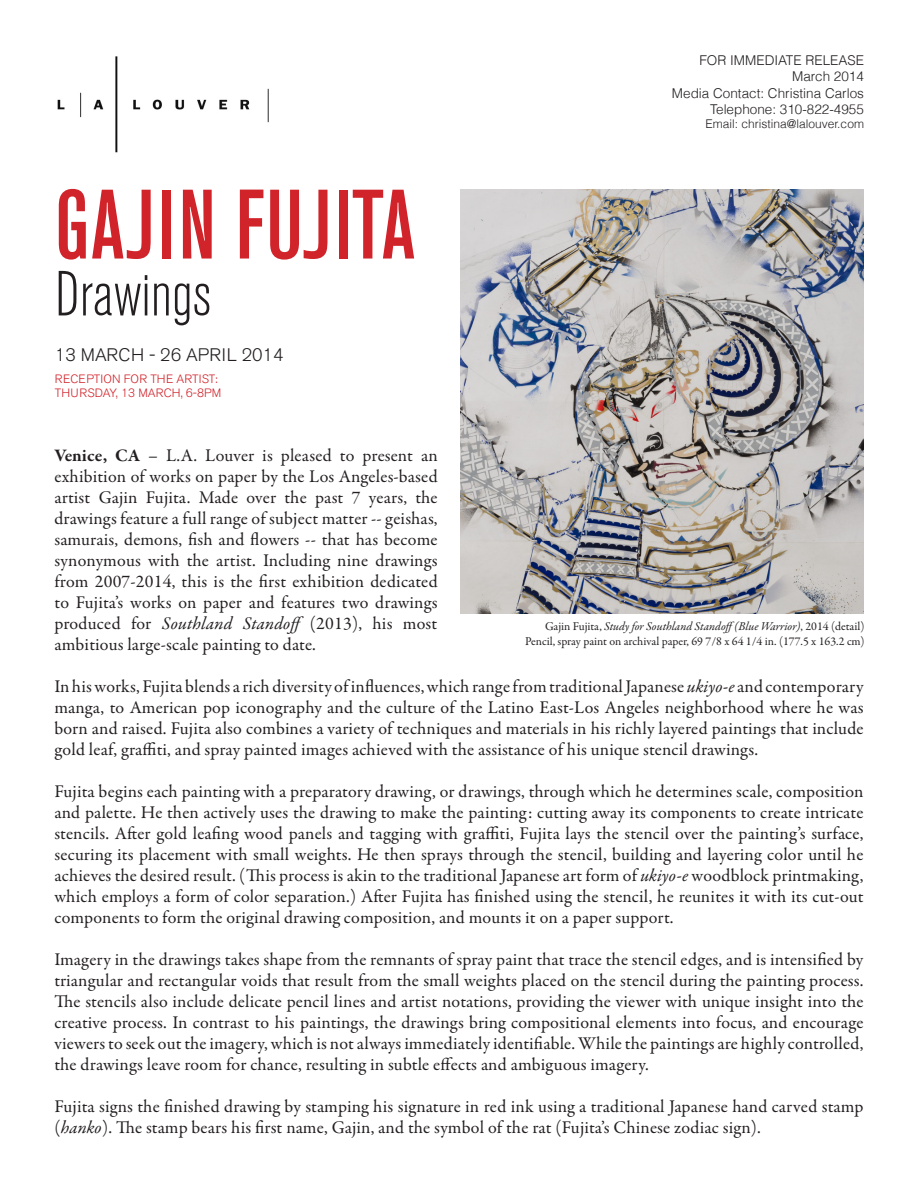
<style>
.page{position:relative;width:918px;height:1188px;background:#fff}
.page>*{position:absolute;margin:0;border:0;box-sizing:border-box;transform-origin:0 0}
.t1{font:500 condensed 97.5px "Akzidenz Grotesk BE";letter-spacing:.02em;color:#d1232a}
.t2{font:300 condensed 63px "Akzidenz Grotesk BE";color:#231f20}
.Body_Text{font:18px/21px "Garamond Premr Pro";letter-spacing:.01em;color:#231f20;text-align:justify}
.t3{font:300 18px "Akzidenz Grotesk BE";color:#231f20}
.t4{font:300 13.5px "Helvetica";color:#231f20}
.t5{font:italic 12px "Garamond Premr Pro";color:#231f20}
.t6{font:12px "Garamond Premr Pro";color:#231f20}
.t7{font:300 12px "Akzidenz Grotesk BE";color:#d1232a}
.t8{font:300 12px "Helvetica";color:#231f20}
.s1{font-weight:700}
.s2{font-style:italic}
.s3{font-style:normal}
</style>
<div class="page">
<img style="left:461px;top:190px;width:403px;height:424px">
<img style="left:57px;top:56px;width:212px;height:97px">
<p class="t1" style="left:55px;top:171px;width:361px">GAJIN FUJITA</p>
<p class="t2" style="left:55px;top:260px;width:158px">Drawings</p>
<p class="t3" style="left:55px;top:345px;width:230px">13 MARCH - 26 APRIL 2014</p>
<p class="t7" style="left:55px;top:372px;width:164px">RECEPTION FOR THE ARTIST:</p>
<p class="t7" style="left:55px;top:386px;width:168px">THURSDAY, 13 MARCH, 6-8PM</p>
<p class="t4" style="left:699px;top:52px;width:166px">FOR IMMEDIATE RELEASE</p>
<p class="t4" style="left:792px;top:68px;width:73px">March 2014</p>
<p class="t4" style="left:672px;top:84px;width:194px">Media Contact: Christina Carlos</p>
<p class="t4" style="left:710px;top:101px;width:155px">Telephone: 310-822-4955</p>
<p class="t8" style="left:705px;top:116px;width:160px">Email: christina@lalouver.com</p>
<p class="Body_Text" style="left:54px;top:446px;width:385px"><span class="s1">Venice, CA</span> – L.A. Louver is pleased to present an exhibition of works on paper by the Los Angeles-based artist Gajin Fujita. Made over the past 7 years, the drawings feature a full range of subject matter -- geishas, samurais, demons, fish and flowers -- that has become synonymous with the artist. Including nine drawings from 2007-2014, this is the first exhibition dedicated to Fujita’s works on paper and features two drawings produced for <span class="s2">Southland Standoff</span> (2013), his most ambitious large-scale painting to date.</p>
<p class="Body_Text" style="left:54px;top:677px;width:811px">In his works, Fujita blends a rich diversity of influences, which range from traditional Japanese <span class="s2">ukiyo-e</span> and contemporary manga, to American pop iconography and the culture of the Latino East-Los Angeles neighborhood where he was born and raised. Fujita also combines a variety of techniques and materials in his richly layered paintings that include gold leaf, graffiti, and spray painted images achieved with the assistance of his unique stencil drawings.</p>
<p class="Body_Text" style="left:54px;top:782px;width:811px">Fujita begins each painting with a preparatory drawing, or drawings, through which he determines scale, composition and palette. He then actively uses the drawing to make the painting: cutting away its components to create intricate stencils. After gold leafing wood panels and tagging with graffiti, Fujita lays the stencil over the painting’s surface, securing its placement with small weights. He then sprays through the stencil, building and layering color until he achieves the desired result. (This process is akin to the traditional Japanese art form of <span class="s2">ukiyo-e</span> woodblock printmaking, which employs a form of color separation.) After Fujita has finished using the stencil, he reunites it with its cut-out components to form the original drawing composition, and mounts it on a paper support.</p>
<p class="Body_Text" style="left:54px;top:950px;width:811px">Imagery in the drawings takes shape from the remnants of spray paint that trace the stencil edges, and is intensified by triangular and rectangular voids that result from the small weights placed on the stencil during the painting process.<br>The stencils also include delicate pencil lines and artist notations, providing the viewer with unique insight into the creative process. In contrast to his paintings, the drawings bring compositional elements into focus, and encourage viewers to seek out the imagery, which is not always immediately identifiable. While the paintings are highly controlled, the drawings leave room for chance, resulting in subtle effects and ambiguous imagery.</p>
<p class="Body_Text" style="left:54px;top:1097px;width:810px">Fujita signs the finished drawing by stamping his signature in red ink using a traditional Japanese hand carved stamp (<span class="s2">hanko</span>). The stamp bears his first name, Gajin, and the symbol of the rat (Fujita’s Chinese zodiac sign).</p>
<p class="t5" style="left:545px;top:619px;width:321px"><span class="s3">Gajin Fujita,</span> Study for Southland Standoff(Blue Warrior)<span class="s3">, 2014 (detail)</span></p>
<p class="t6" style="left:525px;top:634px;width:341px">Pencil, spray paint on archival paper, 69 7/8 x 64 1/4 in. (177.5 x 163.2 cm)</p>
</div>
